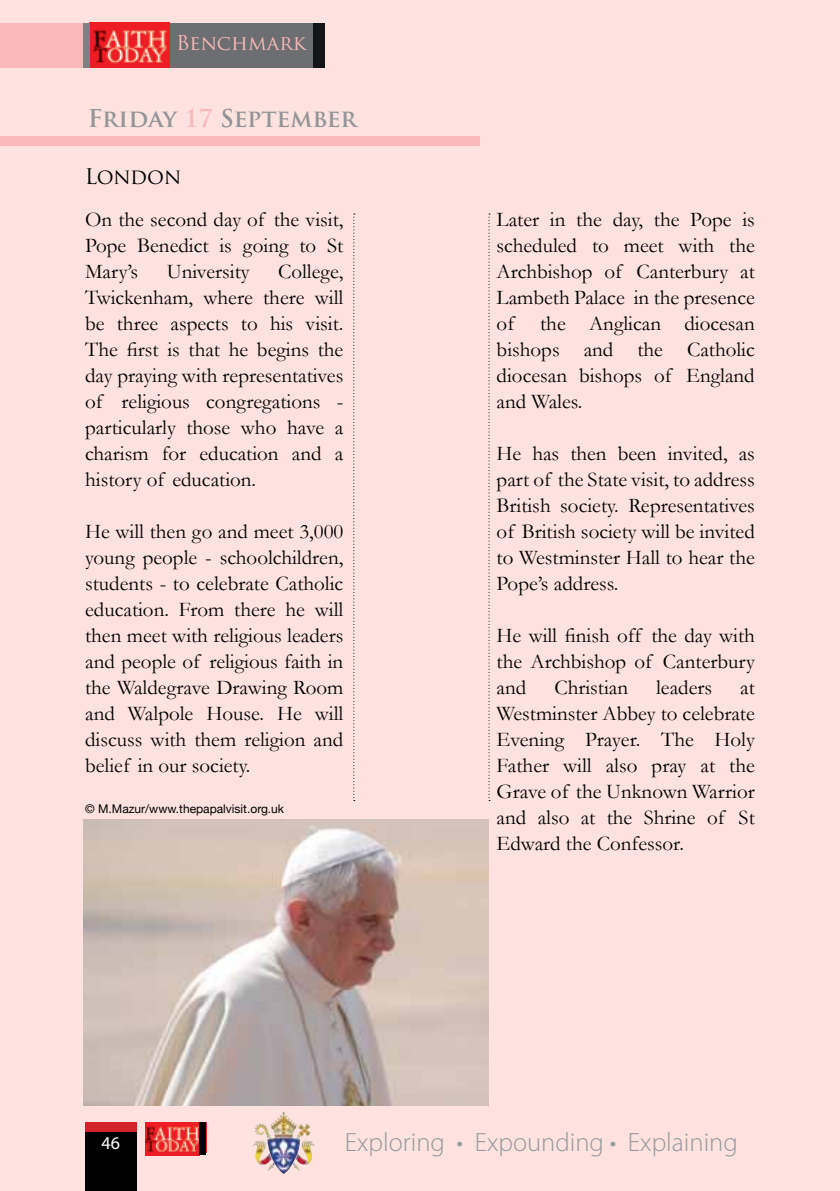
<style>
.page{position:relative;width:840px;height:1191px;background:#fff}
.page>*{position:absolute;margin:0;border:0;box-sizing:border-box;transform-origin:0 0}
.t1{font:300 26.4px "Myriad Pro";color:#97999c}
.t2{font:700 24px "Trajan Pro";color:#939598}
.t3{font:21px/26px "Garamond";color:#000;text-align:justify}
.t4{font:21px "Trajan Pro";letter-spacing:-.025em;color:#000}
.t5{font:20px "Trajan Pro";color:#f9b9ba}
.t6{font:18px "Myriad Pro";color:#fff}
.t7{font:12px "Helvetica Neue";color:#000}
.s1{color:#f9b9ba}
</style>
<div class="page">
<div style="left:0;top:0;width:839px;height:1191px;background:#fde2e0"></div>
<img style="left:90px;top:23px;width:78px;height:44px">
<div style="left:168px;top:23px;width:145px;height:44px;background:#6d6e71"></div>
<div style="left:313px;top:23px;width:11px;height:44px;background:#131518"></div>
<div style="left:0;top:23px;width:83px;height:44px;background:#f9b9ba"></div>
<div style="left:85px;top:1131px;width:51px;height:60px;background:#000"></div>
<div style="left:83px;top:23px;width:7px;height:44px;background:#7e8083"></div>
<div style="left:85px;top:1122px;width:51px;height:9px;background:#d2232a"></div>
<img style="left:146px;top:1122px;width:54px;height:33px">
<div style="left:200px;top:1122px;width:6px;height:33px;background:#000"></div>
<img style="left:258px;top:1112px;width:48px;height:25px">
<svg style="left:353px;top:213px;width:1px;height:588px"></svg>
<svg style="left:488px;top:213px;width:1px;height:588px"></svg>
<div style="left:0;top:136px;width:479px;height:10px;background:#f9b9ba"></div>
<img style="left:83px;top:819px;width:405px;height:286px">
<p class="t5" style="left:176px;top:30px;width:131px">Benchmark</p>
<p class="t2" style="left:88px;top:103px;width:270px">Friday <span class="s1">17</span> September</p>
<p class="t4" style="left:85px;top:163px;width:98px">London</p>
<p class="t3" style="left:85px;top:206px;width:259px">On the second day of the visit, Pope Benedict is going to St Mary’s</p>
<p class="t3" style="left:85px;top:258px;width:259px;text-indent:193px">College, Twickenham, where there will be three aspects to his visit.<br>The first is that he begins the day praying with representatives of religious congregations - particularly those who have a charism for education and a history of education.</p>
<p class="t3" style="left:85px;top:518px;width:259px">He will then go and meet 3,000 young people - schoolchildren, students - to celebrate Catholic education. From there he will then meet with religious leaders and people of religious faith in the Waldegrave Drawing Room and Walpole House. He will discuss with them religion and belief in our society.</p>
<p class="t3" style="left:167px;top:258px;width:84px">University</p>
<p class="t7" style="left:85px;top:801px;width:200px">© M.Mazur/www.thepapalvisit.org.uk</p>
<p class="t3" style="left:496px;top:206px;width:259px">Later in the day, the Pope is scheduled to meet with the Archbishop of Canterbury at Lambeth Palace in the presence of the Anglican diocesan bishops and the Catholic diocesan bishops of England and Wales.</p>
<p class="t3" style="left:496px;top:440px;width:259px">He has then been invited, as part of the State visit, to address British society. Representatives of British society will be invited to Westminster Hall to hear the Pope’s address.</p>
<p class="t3" style="left:496px;top:622px;width:259px">He will finish off the day with the Archbishop of Canterbury and</p>
<p class="t3" style="left:554px;top:674px;width:75px">Christian</p>
<p class="t3" style="left:655px;top:674px;width:58px">leaders</p>
<p class="t3" style="left:496px;top:674px;width:259px;text-indent:243px">at Westminster Abbey to celebrate Evening Prayer. The Holy Father will also pray at the Grave of the Unknown Warrior and also at the Shrine of St Edward the Confessor.</p>
<p class="t6" style="left:101px;top:1131px;width:20px">46</p>
<p class="t1" style="left:344px;top:1127px;width:394px">Exploring • Expounding • Explaining</p>
</div>
